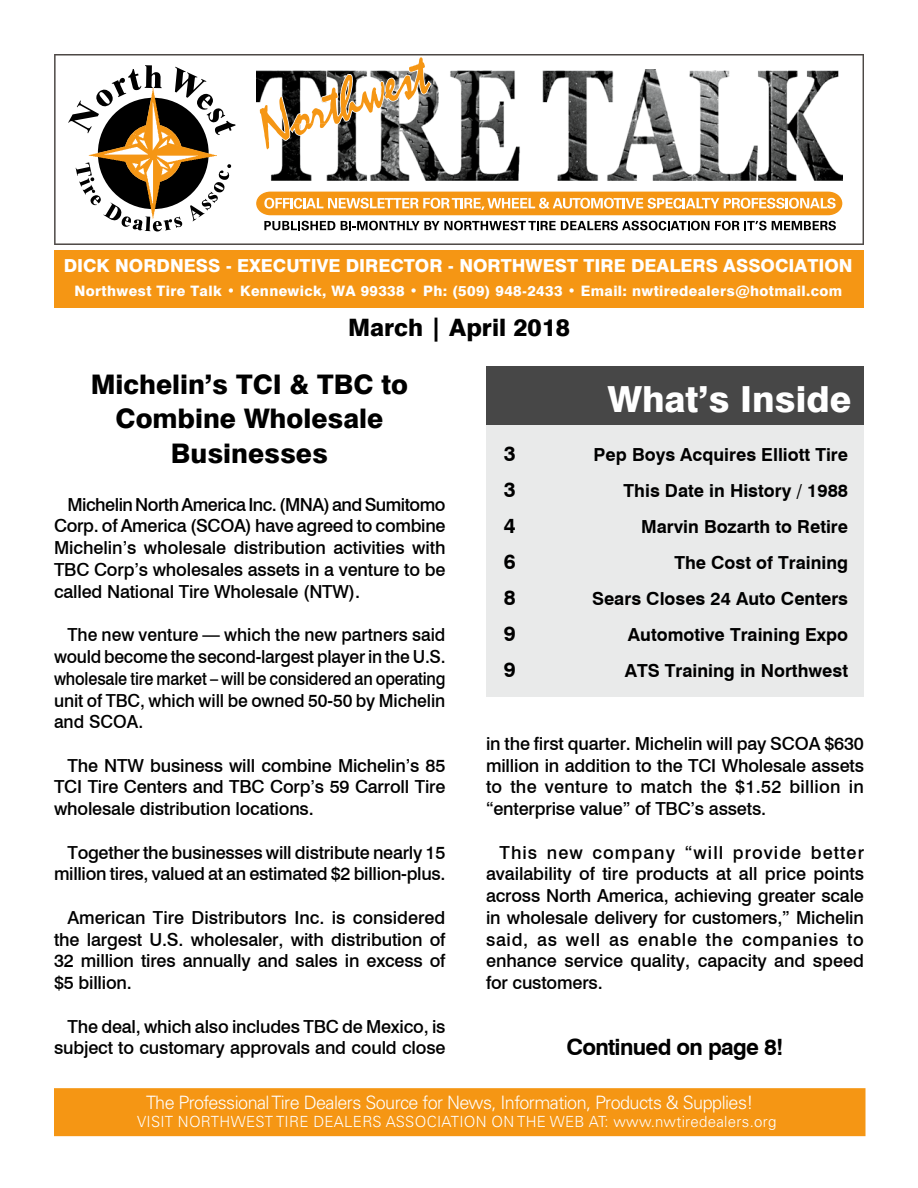
<style>
.page{position:relative;width:918px;height:1188px;background:#fff}
.page>*{position:absolute;margin:0;border:0;box-sizing:border-box;transform-origin:0 0}
.t1{font:800 36px "Swiss 721 BT";color:#fff}
.t2{font:800 27px/34.5px "Swiss 721 BT";color:#000;text-align:center}
.t3{font:800 24px "Swiss 721 BT";color:#000}
.t4{font:700 22.5px "Swiss 721 BT";letter-spacing:-.03em;color:#000}
.t5{font:700 21px "Swiss 721 BT";color:#000}
.t6{font:300 18.45px "Univers";letter-spacing:-.03em;color:#fff}
.t7{font:500 18px/21.8px "Swiss 721 BT";letter-spacing:-.01em;color:#000;text-align:justify}
.t8{font:700 18px "Swiss 721 BT";color:#000}
.t9{font:800 18px "Swiss 721 BT";color:#fff}
.t10{font:300 15.3px "Univers";letter-spacing:.02em;color:#fff}
.t11{font:800 14.4px "Swiss 721 BT";letter-spacing:.025em;color:#fff}
</style>
<div class="page">
<div style="left:54px;top:250px;width:809px;height:58px;background:#f59614"></div>
<svg style="left:54px;top:54px;width:810px;height:191px"></svg>
<svg style="left:264px;top:221px;width:71px;height:9px"></svg>
<svg style="left:341px;top:221px;width:495px;height:9px"></svg>
<svg style="left:256px;top:192px;width:586px;height:23px;background:#f7ad48"></svg>
<svg style="left:259px;top:57px;width:173px;height:93px"></svg>
<svg style="left:68px;top:65px;width:168px;height:167px"></svg>
<div style="left:54px;top:1088px;width:812px;height:48px;background:#f59614"></div>
<div style="left:486px;top:425px;width:377px;height:272px;background:#e9eaea"></div>
<div style="left:486px;top:366px;width:377px;height:59px;background:#474747"></div>
<p class="t9" style="left:64px;top:255px;width:790px">DICK NORDNESS - EXECUTIVE DIRECTOR - NORTHWEST TIRE DEALERS ASSOCIATION</p>
<p class="t11" style="left:74px;top:282px;width:769px">Northwest Tire Talk • Kennewick, WA 99338 • Ph: (509) 948-2433 • Email: nwtiredealers@hotmail.com</p>
<h3 class="t3" style="left:348px;top:313px;width:223px">March | April 2018</h3>
<h2 class="t2" style="left:91px;top:367px;width:319px">Michelin’s TCI &amp; TBC to<br>Combine Wholesale<br>Businesses</h2>
<h1 class="t1" style="left:608px;top:377px;width:245px">What’s Inside</h1>
<p class="t5" style="left:504px;top:440px;width:13px">3</p>
<p class="t8" style="left:594px;top:443px;width:256px">Pep Boys Acquires Elliott Tire</p>
<p class="t5" style="left:504px;top:476px;width:13px">3</p>
<p class="t8" style="left:624px;top:479px;width:226px">This Date in History / 1988</p>
<p class="t5" style="left:504px;top:512px;width:13px">4</p>
<p class="t8" style="left:641px;top:515px;width:209px">Marvin Bozarth to Retire</p>
<p class="t5" style="left:504px;top:548px;width:13px">6</p>
<p class="t8" style="left:674px;top:551px;width:175px">The Cost of Training</p>
<p class="t5" style="left:504px;top:584px;width:13px">8</p>
<p class="t8" style="left:592px;top:587px;width:258px">Sears Closes 24 Auto Centers</p>
<p class="t5" style="left:504px;top:620px;width:13px">9</p>
<p class="t8" style="left:628px;top:623px;width:222px">Automotive Training Expo</p>
<p class="t5" style="left:504px;top:656px;width:13px">9</p>
<p class="t8" style="left:625px;top:659px;width:225px">ATS Training in Northwest</p>
<p class="t7" style="left:54px;top:493px;width:393px;text-indent:14px">Michelin North America Inc. (MNA) and Sumitomo Corp. of America (SCOA) have agreed to combine Michelin’s wholesale distribution activities with TBC Corp’s wholesales assets in a venture to be called National Tire Wholesale (NTW).</p>
<p class="t7" style="left:54px;top:624px;width:393px;text-indent:14px">The new venture — which the new partners said would become the second-largest player in the U.S. wholesale tire market – will be considered an operating unit of TBC, which will be owned 50-50 by Michelin and SCOA.</p>
<p class="t7" style="left:54px;top:754px;width:393px;text-indent:14px">The NTW business will combine Michelin’s 85<br>TCI Tire Centers and TBC Corp’s 59 Carroll Tire wholesale distribution locations.</p>
<p class="t7" style="left:54px;top:841px;width:393px;text-align:right">Together the businesses will distribute nearly 15 million tires, valued at an estimated $2 billion-plus.</p>
<p class="t7" style="left:54px;top:907px;width:393px;text-indent:14px">American Tire Distributors Inc. is considered the largest U.S. wholesaler, with distribution of 32 million tires annually and sales in excess of $5 billion.</p>
<p class="t7" style="left:54px;top:1015px;width:393px;text-align:right">The deal, which also includes TBC de Mexico, is subject to customary approvals and could close</p>
<p class="t7" style="left:486px;top:733px;width:380px">in the first quarter. Michelin will pay SCOA $630 million in addition to the TCI Wholesale assets to the venture to match the $1.52 billion in “enterprise value” of TBC’s assets.</p>
<p class="t7" style="left:486px;top:841px;width:380px;text-indent:14px">This new company “will provide better availability of tire products at all price points across North America, achieving greater scale in wholesale delivery for customers,” Michelin said, as well as enable the companies to enhance service quality, capacity and speed for customers.</p>
<p class="t4" style="left:566px;top:1033px;width:219px">Continued on page 8!</p>
<p class="t6" style="left:146px;top:1091px;width:609px">The Professional Tire Dealers Source for News, Information, Products &amp; Supplies!</p>
<p class="t10" style="left:137px;top:1113px;width:641px">VISIT NORTHWEST TIRE DEALERS ASSOCIATION ON THE WEB AT: www.nwtiredealers.org</p>
</div>
